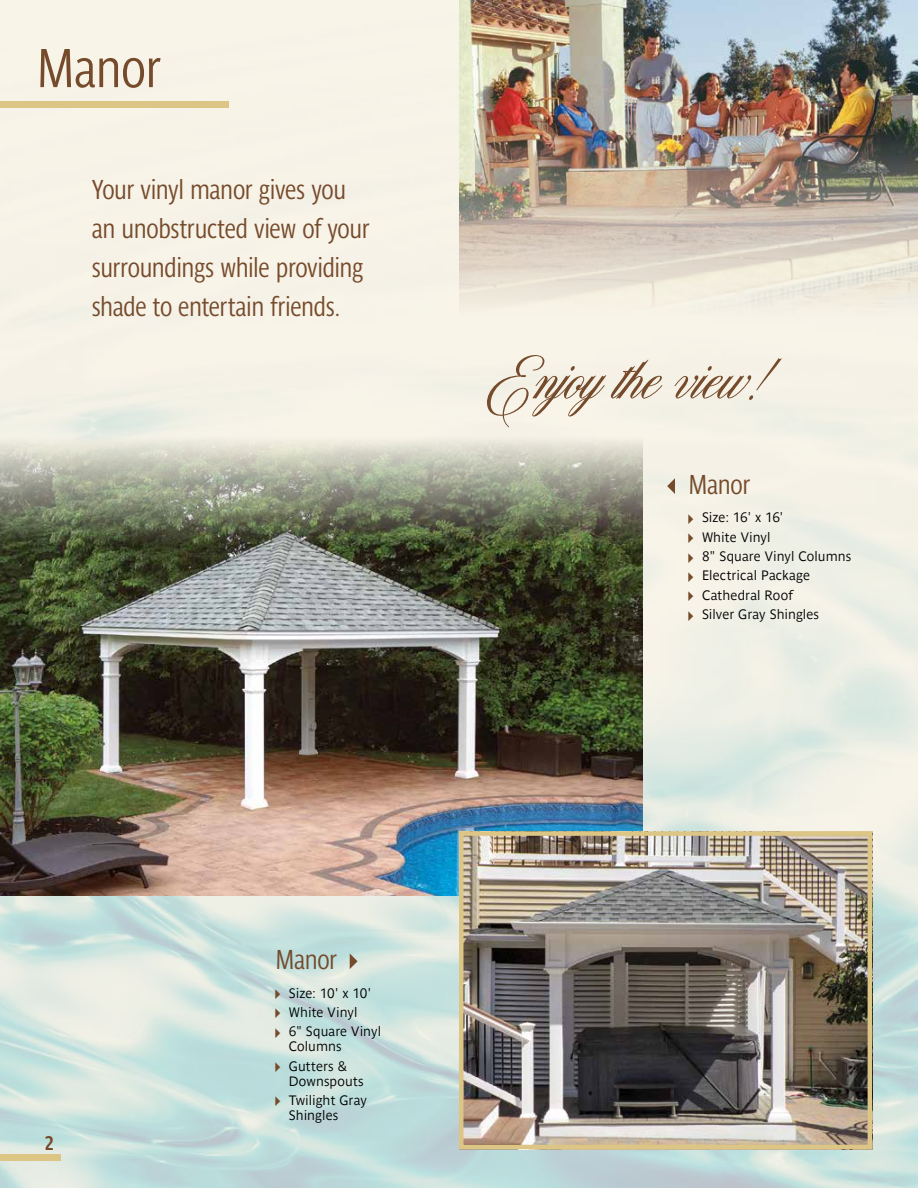
<style>
.page{position:relative;width:918px;height:1188px;background:#fff}
.page>*{position:absolute;margin:0;border:0;box-sizing:border-box;transform-origin:0 0}
.t1{font:700 60px "Nautica";color:#764b2c}
.t2{font:54px "Parisine Std Narr Gris";letter-spacing:-.01em;color:#764b2c}
.t3{font:27px/39px "Parisine Std Narr Gris";letter-spacing:-.015em;color:#764b2c}
.t4{font:700 19.5px "Parisine Std Narr Gris";color:#764b2c}
.t5{font:13.5px/19.4px "Parisine Std Gris";letter-spacing:.005em;color:#000}
</style>
<div class="page">
<img style="left:0;top:0;width:918px;height:1188px">
<img style="left:0;top:437px;width:643px;height:459px">
<img style="left:464px;top:836px;width:403px;height:308px">
<div style="left:459px;top:831px;width:413px;height:318px;border:4px solid #ddc685"></div>
<img style="left:459px;top:0;width:459px;height:315px">
<div style="left:0;top:1154px;width:61px;height:7px;background:#ddc685"></div>
<div style="left:0;top:101px;width:230px;height:7px;background:#ddc685"></div>
<svg style="left:350px;top:953px;width:8px;height:16px"></svg>
<svg style="left:667px;top:478px;width:8px;height:16px"></svg>
<svg style="left:275px;top:989px;width:35px;height:14px"></svg>
<svg style="left:275px;top:1009px;width:35px;height:13px"></svg>
<svg style="left:275px;top:1028px;width:35px;height:14px"></svg>
<svg style="left:275px;top:1062px;width:35px;height:14px"></svg>
<svg style="left:275px;top:1097px;width:35px;height:13px"></svg>
<svg style="left:688px;top:514px;width:35px;height:33px"></svg>
<div style="left:688px;top:553px;width:35px;height:52px;background:#f7f3e9"></div>
<svg style="left:688px;top:611px;width:35px;height:14px"></svg>
<h2 class="t2" style="left:37px;top:37px;width:126px">Manor</h2>
<h3 class="t3" style="left:92px;top:170px;width:280px">Your vinyl manor gives you an unobstructed view of your surroundings while providing shade to entertain friends.</h3>
<h1 class="t1" style="left:500px;top:342px;width:269px">Enjoy the view!</h1>
<h3 class="t3" style="left:688px;top:465px;width:63px">Manor</h3>
<p class="t5" style="left:702px;top:508px;width:151px">Size: 16' x 16'<br>White Vinyl<br>8" Square Vinyl Columns<br>Electrical Package<br>Cathedral Roof<br>Silver Gray Shingles</p>
<h3 class="t4" style="left:45px;top:1132px;width:11px">2</h3>
<h3 class="t3" style="left:275px;top:940px;width:63px">Manor</h3>
<p class="t5" style="left:289px;top:983px;width:94px">Size: 10' x 10'<br>White Vinyl<br>6" Square Vinyl</p>
<p class="t5" style="left:289px;top:1037px;width:60px">Columns<br>Gutters &amp;</p>
<p class="t5" style="left:289px;top:1071px;width:79px">Downspouts<br>Twilight Gray</p>
<p class="t5" style="left:289px;top:1105px;width:51px">Shingles</p>
</div>
